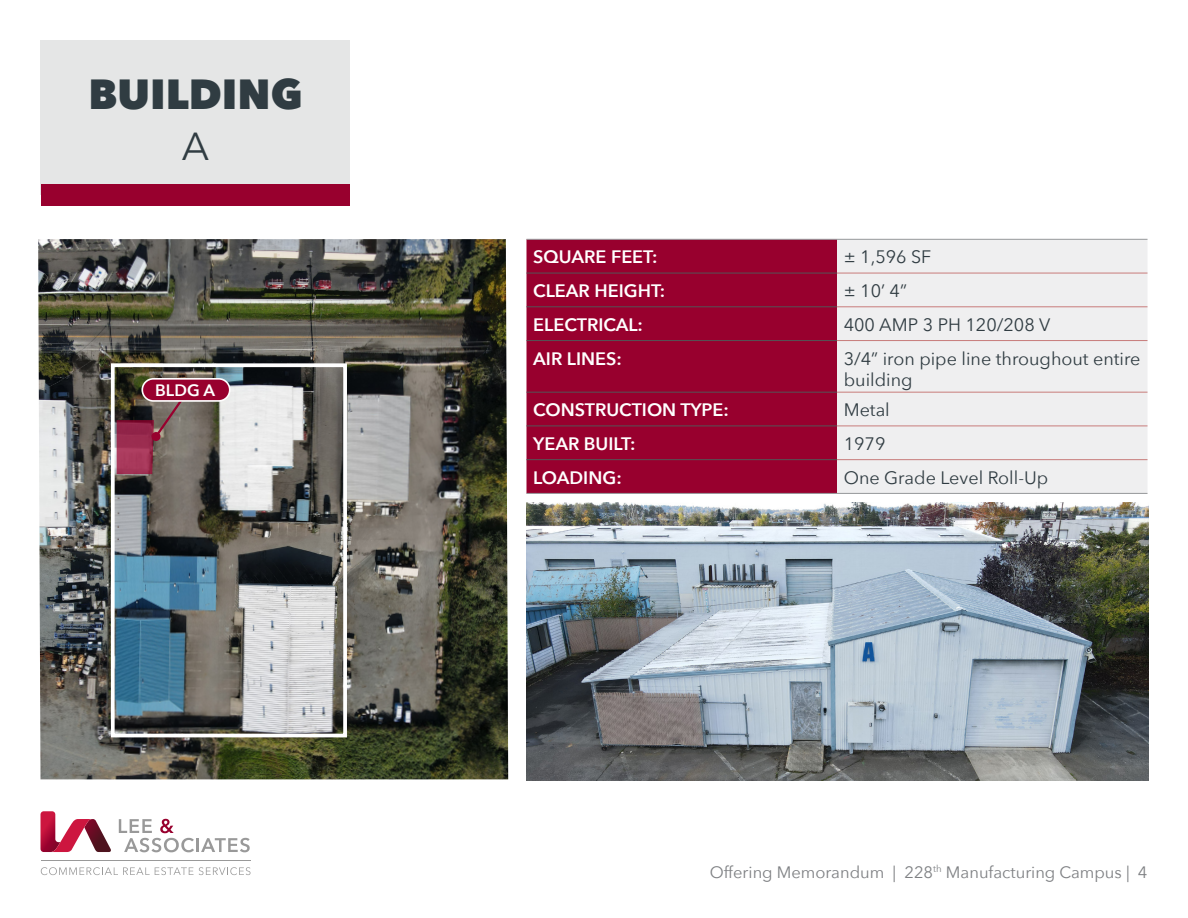
<style>
.page{position:relative;width:1188px;height:918px;background:#fff}
.page>*{position:absolute;margin:0;border:0;box-sizing:border-box;transform-origin:0 0}
.t1{font:800 42px "Avenir Next";color:#303c42}
.t2{font:39px "Avenir Next";color:#303c42}
.t3{font:18px/21.6px "Avenir Next";color:#303c42}
.t4{font:600 18px "Avenir Next";color:#fff}
.t5{font:16.5px "Avenir Next";color:#7e8083}
.t6{font:600 16.5px "Avenir Next";color:#fff}
</style>
<div class="page">
<svg style="left:119px;top:819px;width:75px;height:33px"></svg>
<hr style="left:196px;top:838px;width:3px;height:14px;background:#999">
<svg style="left:201px;top:838px;width:49px;height:14px"></svg>
<svg style="left:40px;top:811px;width:71px;height:41px"></svg>
<svg style="left:41px;top:867px;width:210px;height:8px"></svg>
<hr style="left:41px;top:861px;width:210px;height:1px;background:#999">
<div style="left:40px;top:40px;width:310px;height:155px;background:#e5e6e6"></div>
<div style="left:41px;top:184px;width:309px;height:21px;background:#98002e"></div>
<img style="left:526px;top:502px;width:623px;height:279px">
<img style="left:38px;top:239px;width:470px;height:540px">
<svg style="left:117px;top:397px;width:68px;height:77px;background:#7c4b54"></svg>
<div style="left:152px;top:432px;width:9px;height:9px;background:#98002e;border-radius:50%"></div>
<div style="left:142px;top:379px;width:88px;height:22px;background:#98002e;border-radius:11px"></div>
<div style="left:141px;top:378px;width:90px;height:24px;border:2px solid #fff;border-radius:11px"></div>
<div style="left:526px;top:240px;width:311px;height:253px;background:#98002e"></div>
<div style="left:837px;top:240px;width:311px;height:253px;background:#efeff0"></div>
<hr style="left:837px;top:273px;width:311px;height:1px;background:#c87c7b">
<hr style="left:837px;top:307px;width:311px;height:1px;background:#c87c7b">
<hr style="left:837px;top:340px;width:311px;height:1px;background:#c87c7b">
<hr style="left:837px;top:392px;width:311px;height:1px;background:#c87c7b">
<hr style="left:837px;top:426px;width:311px;height:1px;background:#c87c7b">
<hr style="left:837px;top:459px;width:311px;height:1px;background:#c87c7b">
<hr style="left:526px;top:493px;width:311px;height:1px;background:#96989a">
<hr style="left:837px;top:493px;width:311px;height:1px;background:#96989a">
<hr style="left:526px;top:239px;width:311px;height:1px;background:#96989a">
<hr style="left:837px;top:239px;width:311px;height:1px;background:#96989a">
<hr style="left:526px;top:273px;width:311px;height:1px;background:#545456">
<hr style="left:526px;top:307px;width:311px;height:1px;background:#545456">
<hr style="left:526px;top:340px;width:311px;height:1px;background:#545456">
<hr style="left:526px;top:392px;width:311px;height:1px;background:#545456">
<hr style="left:526px;top:426px;width:311px;height:1px;background:#545456">
<hr style="left:526px;top:459px;width:311px;height:1px;background:#545456">
<div style="left:111px;top:363px;width:236px;height:374px;border:4px solid #fff"></div>
<h1 class="t1" style="left:88px;top:69px;width:216px">BUILDING</h1>
<h2 class="t2" style="left:182px;top:113px;width:29px">A</h2>
<p class="t6" style="left:155px;top:376px;width:61px">BLDG A</p>
<p class="t4" style="left:533px;top:242px;width:126px">SQUARE FEET:</p>
<p class="t3" style="left:844px;top:245px;width:89px">± 1,596 SF</p>
<p class="t4" style="left:533px;top:275px;width:134px">CLEAR HEIGHT:</p>
<p class="t3" style="left:844px;top:279px;width:65px">± 10’ 4”</p>
<p class="t4" style="left:533px;top:309px;width:111px">ELECTRICAL:</p>
<p class="t3" style="left:844px;top:313px;width:208px">400 AMP 3 PH 120/208 V</p>
<p class="t4" style="left:533px;top:343px;width:90px">AIR LINES:</p>
<p class="t3" style="left:844px;top:347px;width:298px">3/4” iron pipe line throughout entire building</p>
<p class="t4" style="left:533px;top:394px;width:197px">CONSTRUCTION TYPE:</p>
<p class="t3" style="left:844px;top:398px;width:48px">Metal</p>
<p class="t4" style="left:533px;top:428px;width:104px">YEAR BUILT:</p>
<p class="t3" style="left:844px;top:432px;width:43px">1979</p>
<p class="t4" style="left:533px;top:462px;width:90px">LOADING:</p>
<p class="t3" style="left:844px;top:466px;width:206px">One Grade Level Roll-Up</p>
<p class="t5" style="left:710px;top:858px;width:439px">Offering Memorandum | 228<sup>th</sup> Manufacturing Campus | 4</p>
</div>
